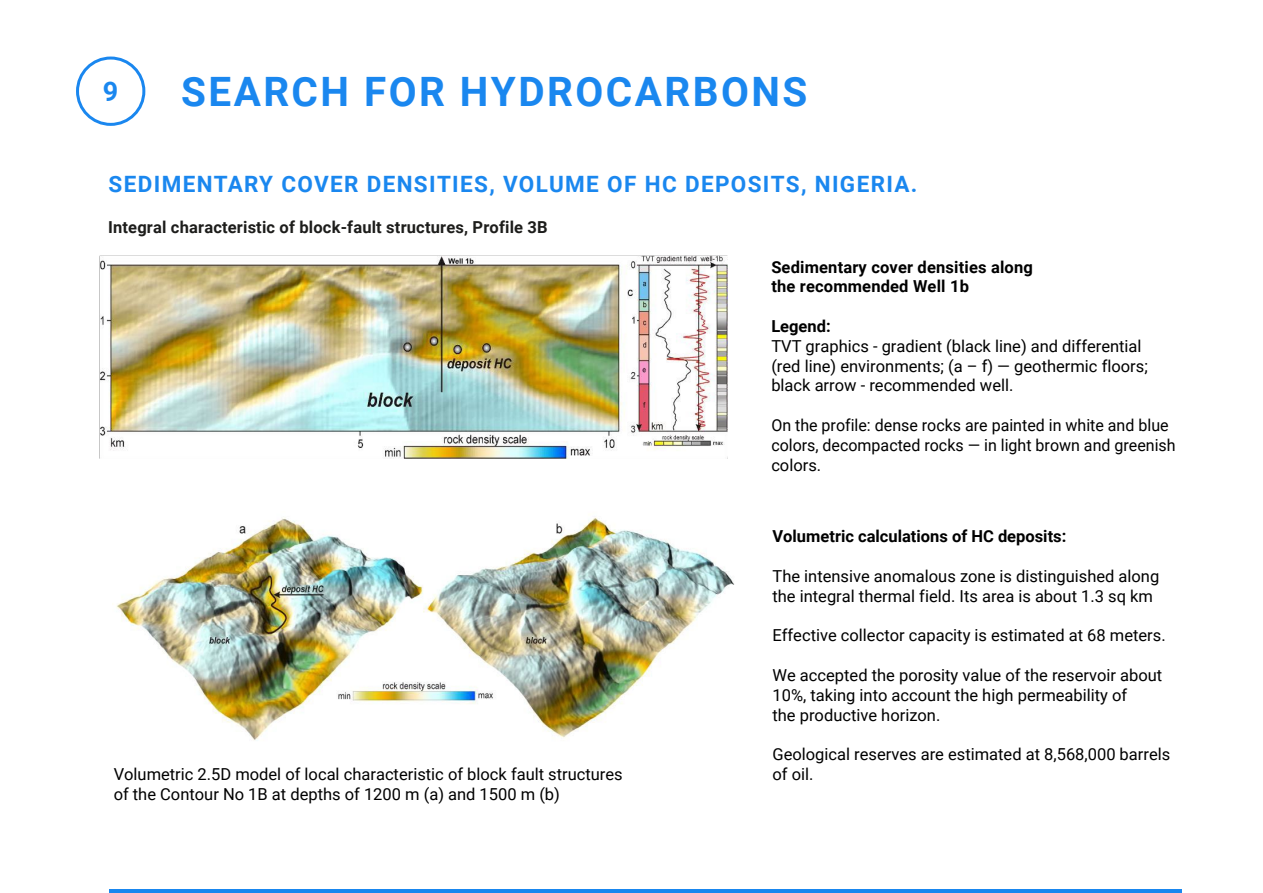
<style>
.page{position:relative;width:1263px;height:893px;background:#fff}
.page>*{position:absolute;margin:0;border:0;box-sizing:border-box;transform-origin:0 0}
.t1{font:700 40.5px "Roboto";letter-spacing:.06em;color:#1a87ef}
.t2{font:700 27px "Roboto";color:#1a87ef}
.t3{font:700 22.5px "Roboto";letter-spacing:.06em;color:#1a87ef}
.t4{font:16.5px/19.8px "Roboto";color:#000}
.t5{font:700 16.5px/19.8px "Roboto";letter-spacing:.01em;color:#000}
.t6{font:700 16.5px "Roboto";letter-spacing:.01em;color:#1d1d1b}
</style>
<div class="page">
<img style="left:100px;top:256px;width:627px;height:202px">
<img style="left:116px;top:517px;width:619px;height:223px">
<hr style="left:109px;top:890px;width:1073px;height:3px;background:#1a87ef">
<div style="left:76px;top:57px;width:69px;height:69px;border:3px solid #1a87ef;border-radius:50%"></div>
<h2 class="t2" style="left:103px;top:72px;width:17px">9</h2>
<h1 class="t1" style="left:181px;top:63px;width:628px">SEARCH FOR HYDROCARBONS</h1>
<h3 class="t3" style="left:109px;top:169px;width:810px">SEDIMENTARY COVER DENSITIES, VOLUME OF HC DEPOSITS, NIGERIA.</h3>
<p class="t6" style="left:108px;top:216px;width:441px">Integral characteristic of block-fault structures, Profile 3B</p>
<p class="t5" style="left:771px;top:256px;width:263px">Sedimentary cover densities along the recommended Well 1b</p>
<p class="t5" style="left:771px;top:316px;width:61px">Legend:</p>
<p class="t4" style="left:771px;top:335px;width:378px">TVT graphics - gradient (black line) and differential (red line) environments; (a – f) — geothermic floors; black arrow - recommended well.</p>
<p class="t4" style="left:771px;top:415px;width:406px">On the profile: dense rocks are painted in white and blue colors, decompacted rocks — in light brown and greenish colors.</p>
<p class="t4" style="left:114px;top:764px;width:511px">Volumetric 2.5D model of local characteristic of block fault structures of the Contour No 1В at depths of 1200 m (a) and 1500 m (b)</p>
<p class="t5" style="left:772px;top:526px;width:295px">Volumetric calculations of HC deposits:</p>
<p class="t4" style="left:772px;top:566px;width:388px">The intensive anomalous zone is distinguished along the integral thermal field. Its area is about 1.3 sq km</p>
<p class="t4" style="left:772px;top:625px;width:395px">Effective collector capacity is estimated at 68 meters.</p>
<p class="t4" style="left:772px;top:665px;width:391px">We accepted the porosity value of the reservoir about<br>10%, taking into account the high permeability of<br>the productive horizon.</p>
<p class="t4" style="left:772px;top:744px;width:399px">Geological reserves are estimated at 8,568,000 barrels of oil.</p>
</div>
